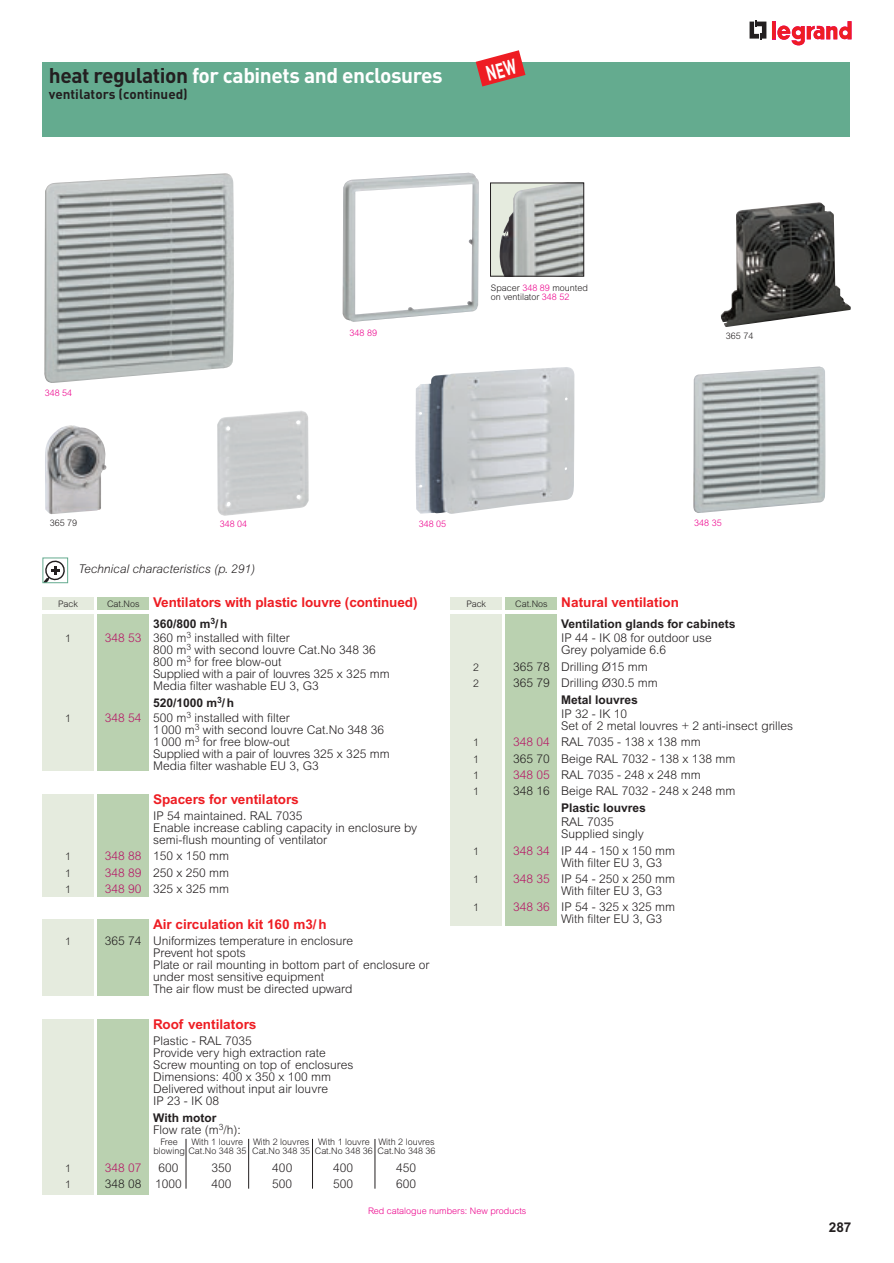
<style>
.page{position:relative;width:894px;height:1263px;background:#fff}
.page>*{position:absolute;margin:0;border:0;box-sizing:border-box;transform-origin:0 0}
.t1{font:700 21px "DIN";letter-spacing:-.02em;color:#fff}
.t2{font:700 13.5px "Arial";color:#ee1d23}
.t3{font:700 13.5px "DIN";color:#231f20}
.t4{font:700 13.5px "Arial";color:#231f20}
.t5{font:300 12px/12px "Arial";color:#231f20}
.t6{font:700 12px "Arial";color:#231f20}
.t7{font:italic 300 12px "Arial";color:#231f20}
.t8{font:300 12px "Arial";color:#b61665}
.t9{font:300 10.5px "Arial";color:#231f20}
.t10{font:300 9px/9px "Arial";color:#231f20;text-align:right}
.t11{font:300 9px "Arial";color:#ed028c}
.s1{color:#231f20}
.s2{color:#ed028c}
.s3{font-weight:300;font-size:9px;color:#231f20}
.s4{color:#b61665}
.s5{font-weight:700}
</style>
<div class="page">
<svg style="left:750px;top:20px;width:16px;height:20px"></svg>
<svg style="left:772px;top:21px;width:4px;height:18px"></svg>
<svg style="left:777px;top:21px;width:75px;height:24px"></svg>
<div style="left:98px;top:794px;width:51px;height:102px;background:#bad1b0"></div>
<div style="left:43px;top:794px;width:51px;height:102px;background:#e5ebde"></div>
<div style="left:43px;top:1019px;width:51px;height:175px;background:#e5ebde"></div>
<div style="left:98px;top:1019px;width:51px;height:175px;background:#bad1b0"></div>
<div style="left:43px;top:62px;width:807px;height:74px;background:#64ab8f"></div>
<svg style="left:45px;top:561px;width:20px;height:20px"></svg>
<div style="left:43px;top:558px;width:25px;height:25px;border:1px solid #64ab8f"></div>
<div style="left:43px;top:614px;width:51px;height:157px;background:#e5ebde"></div>
<div style="left:98px;top:614px;width:51px;height:157px;background:#bad1b0"></div>
<div style="left:43px;top:597px;width:51px;height:13px;background:#e5ebde"></div>
<div style="left:98px;top:597px;width:51px;height:13px;background:#bad1b0"></div>
<div style="left:43px;top:919px;width:51px;height:77px;background:#e5ebde"></div>
<div style="left:98px;top:919px;width:51px;height:77px;background:#bad1b0"></div>
<div style="left:451px;top:597px;width:51px;height:13px;background:#e5ebde"></div>
<div style="left:506px;top:597px;width:51px;height:13px;background:#bad1b0"></div>
<div style="left:451px;top:614px;width:51px;height:312px;background:#e5ebde"></div>
<div style="left:506px;top:614px;width:51px;height:312px;background:#bad1b0"></div>
<img style="left:45px;top:425px;width:62px;height:89px">
<img style="left:217px;top:411px;width:92px;height:105px">
<img style="left:415px;top:367px;width:159px;height:147px">
<img style="left:721px;top:202px;width:130px;height:125px">
<img style="left:693px;top:366px;width:132px;height:147px">
<div style="left:491px;top:183px;width:93px;height:93px;background:#e5ebde"></div>
<img style="left:499px;top:185px;width:83px;height:89px">
<div style="left:490px;top:183px;width:94px;height:93px;border:1px solid #231f20"></div>
<hr style="left:186px;top:1139px;width:1px;height:50px;background:#231f20">
<hr style="left:248px;top:1139px;width:1px;height:50px;background:#231f20">
<hr style="left:312px;top:1139px;width:1px;height:50px;background:#231f20">
<hr style="left:375px;top:1139px;width:1px;height:50px;background:#231f20">
<img style="left:44px;top:173px;width:190px;height:210px">
<img style="left:343px;top:172px;width:136px;height:150px">
<svg style="left:476px;top:50px;width:50px;height:36px"></svg>
<h1 class="t1" style="left:49px;top:68px;width:395px"><span class="s1">heat regulation</span> for cabinets and enclosures</h1>
<p class="t3" style="left:49px;top:89px;width:140px">ventilators (continued)</p>
<p class="t11" style="left:45px;top:389px;width:29px">348 54</p>
<p class="t11" style="left:350px;top:329px;width:29px">348 89</p>
<p class="t10" style="left:491px;top:285px;width:99px;text-align:left">Spacer <span class="s2">348 89</span> mounted on ventilator <span class="s2">348 52</span></p>
<p class="t10" style="left:726px;top:332px;width:29px">365 74</p>
<p class="t10" style="left:50px;top:520px;width:29px">365 79</p>
<p class="t11" style="left:220px;top:520px;width:29px">348 04</p>
<p class="t11" style="left:419px;top:521px;width:29px">348 05</p>
<p class="t7" style="left:78px;top:565px;width:178px">Technical characteristics (p. 291)</p>
<p class="t10" style="left:58px;top:600px;width:21px">Pack</p>
<p class="t2" style="left:107px;top:597px;width:312px"><span class="s3">Cat.Nos</span> Ventilators with plastic louvre (continued)</p>
<p class="t6" style="left:153px;top:620px;width:76px">360/800 m<sup>3</sup>/h</p>
<p class="t9" style="left:65px;top:635px;width:7px">1</p>
<p class="t5" style="left:153px;top:633px;width:238px;text-indent:-48px"><span class="s4">348 53</span> 360 m<sup>3</sup> installed with filter<br>800 m<sup>3</sup> with second louvre Cat.No 348 36<br>800 m<sup>3</sup> for free blow-out<br>Supplied with a pair of louvres 325 x 325 mm Media filter washable EU 3, G3</p>
<p class="t6" style="left:153px;top:699px;width:83px">520/1000 m<sup>3</sup>/h</p>
<p class="t9" style="left:65px;top:714px;width:7px">1</p>
<p class="t5" style="left:153px;top:713px;width:238px;text-indent:-48px"><span class="s4">348 54</span> 500 m<sup>3</sup> installed with filter<br>1000 m<sup>3</sup> with second louvre Cat.No 348 36<br>1000 m<sup>3</sup> for free blow-out<br>Supplied with a pair of louvres 325 x 325 mm Media filter washable EU 3, G3</p>
<p class="t2" style="left:153px;top:794px;width:147px">Spacers for ventilators</p>
<p class="t5" style="left:153px;top:811px;width:266px">IP 54 maintained. RAL 7035<br>Enable increase cabling capacity in enclosure by semi-flush mounting of ventilator</p>
<p class="t9" style="left:65px;top:853px;width:7px">1</p>
<p class="t5" style="left:105px;top:851px;width:126px"><span class="s4">348 88</span> 150 x 150 mm</p>
<p class="t9" style="left:65px;top:869px;width:7px">1</p>
<p class="t5" style="left:105px;top:868px;width:126px"><span class="s4">348 89</span> 250 x 250 mm</p>
<p class="t9" style="left:65px;top:885px;width:7px">1</p>
<p class="t5" style="left:105px;top:884px;width:126px"><span class="s4">348 90</span> 325 x 325 mm</p>
<p class="t2" style="left:153px;top:919px;width:175px">Air circulation kit 160 m3/ h</p>
<p class="t9" style="left:65px;top:937px;width:7px">1</p>
<p class="t5" style="left:153px;top:936px;width:278px;text-indent:-48px">365 74 Uniformizes temperature in enclosure<br>Prevent hot spots<br>Plate or rail mounting in bottom part of enclosure or under most sensitive equipment<br>The air flow must be directed upward</p>
<p class="t2" style="left:153px;top:1019px;width:105px">Roof ventilators</p>
<p class="t5" style="left:153px;top:1036px;width:202px">Plastic - RAL 7035<br>Provide very high extraction rate<br>Screw mounting on top of enclosures<br>Dimensions: 400 x 350 x 100 mm<br>Delivered without input air louvre<br>IP 23 - IK 08</p>
<p class="t5" style="left:153px;top:1113px;width:89px"><span class="s5">With motor<br></span>Flow rate (m<sup>3</sup>/h):</p>
<p class="t10" style="left:160px;top:1138px;width:19px">Free</p>
<p class="t10" style="left:154px;top:1138px;width:284px">With 1 louvre With 2 louvres With 1 louvre With 2 louvres<br>blowing Cat.No 348 35 Cat.No 348 35 Cat.No 348 36 Cat.No 348 36</p>
<p class="t9" style="left:65px;top:1165px;width:7px">1</p>
<p class="t8" style="left:105px;top:1164px;width:38px">348 07</p>
<p class="t5" style="left:158px;top:1163px;width:22px">600</p>
<p class="t5" style="left:212px;top:1163px;width:22px">350</p>
<p class="t5" style="left:272px;top:1163px;width:22px">400</p>
<p class="t5" style="left:333px;top:1163px;width:22px">400</p>
<p class="t5" style="left:396px;top:1163px;width:22px">450</p>
<p class="t9" style="left:65px;top:1181px;width:7px">1</p>
<p class="t5" style="left:105px;top:1179px;width:78px">348 08 1000</p>
<p class="t5" style="left:212px;top:1179px;width:22px">400</p>
<p class="t5" style="left:272px;top:1179px;width:22px">500</p>
<p class="t5" style="left:333px;top:1179px;width:22px">500</p>
<p class="t5" style="left:396px;top:1179px;width:22px">600</p>
<p class="t11" style="left:694px;top:520px;width:29px">348 35</p>
<p class="t10" style="left:466px;top:600px;width:21px">Pack</p>
<p class="t2" style="left:515px;top:597px;width:165px"><span class="s3">Cat.Nos</span> Natural ventilation</p>
<p class="t6" style="left:561px;top:620px;width:176px">Ventilation glands for cabinets</p>
<p class="t5" style="left:561px;top:633px;width:152px">IP 44 - IK 08 for outdoor use<br>Grey polyamide 6.6</p>
<p class="t9" style="left:473px;top:663px;width:7px">2</p>
<p class="t5" style="left:513px;top:662px;width:136px">365 78 Drilling Ø15 mm</p>
<p class="t9" style="left:473px;top:679px;width:7px">2</p>
<p class="t5" style="left:513px;top:678px;width:146px">365 79 Drilling Ø30.5 mm</p>
<p class="t6" style="left:561px;top:695px;width:78px">Metal louvres</p>
<p class="t5" style="left:561px;top:709px;width:234px">IP 32 - IK 10<br>Set of 2 metal louvres + 2 anti-insect grilles</p>
<p class="t9" style="left:473px;top:739px;width:7px">1</p>
<p class="t5" style="left:513px;top:737px;width:189px"><span class="s4">348 04</span> RAL 7035 - 138 x 138 mm</p>
<p class="t9" style="left:473px;top:755px;width:7px">1</p>
<p class="t5" style="left:513px;top:754px;width:224px">365 70 Beige RAL 7032 - 138 x 138 mm</p>
<p class="t9" style="left:473px;top:771px;width:7px">1</p>
<p class="t5" style="left:513px;top:770px;width:189px"><span class="s4">348 05</span> RAL 7035 - 248 x 248 mm</p>
<p class="t9" style="left:473px;top:788px;width:7px">1</p>
<p class="t5" style="left:513px;top:786px;width:224px">348 16 Beige RAL 7032 - 248 x 248 mm</p>
<p class="t6" style="left:561px;top:804px;width:86px">Plastic louvres</p>
<p class="t5" style="left:561px;top:817px;width:84px">RAL 7035<br>Supplied singly</p>
<p class="t9" style="left:473px;top:847px;width:7px">1</p>
<p class="t5" style="left:561px;top:846px;width:116px;text-indent:-48px"><span class="s4">348 34</span> IP 44 - 150 x 150 mm<br>With filter EU 3, G3</p>
<p class="t9" style="left:473px;top:875px;width:7px">1</p>
<p class="t5" style="left:561px;top:874px;width:116px;text-indent:-48px"><span class="s4">348 35</span> IP 54 - 250 x 250 mm<br>With filter EU 3, G3</p>
<p class="t9" style="left:473px;top:904px;width:7px">1</p>
<p class="t5" style="left:561px;top:902px;width:116px;text-indent:-48px"><span class="s4">348 36</span> IP 54 - 325 x 325 mm<br>With filter EU 3, G3</p>
<p class="t11" style="left:368px;top:1207px;width:160px">Red catalogue numbers: New products</p>
<p class="t4" style="left:829px;top:1223px;width:24px">287</p>
</div>
